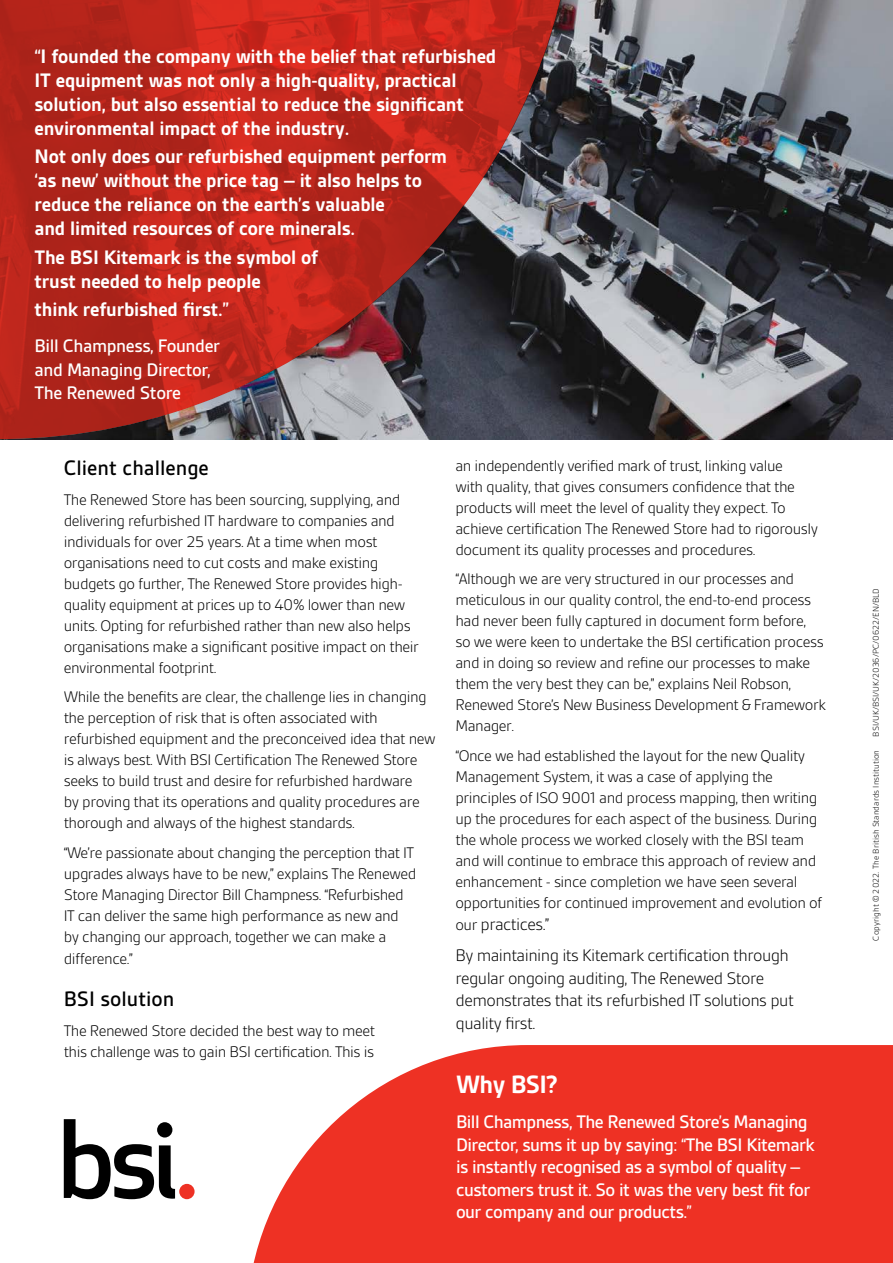
<style>
.page{position:relative;width:893px;height:1263px;background:#fff}
.page>*{position:absolute;margin:0;border:0;box-sizing:border-box;transform-origin:0 0}
.t1{font:700 27px "BSI Gesta";letter-spacing:-.03em;color:#fff}
.t2{font:500 22.5px "BSI Gesta";color:#000}
.t3{font:700 21px/24px "BSI Gesta";letter-spacing:-.01em;color:#fff}
.t4{font:500 19.5px/22.5px "BSI Gesta";letter-spacing:-.03em;color:#fff}
.t5{font:300 18px/22.5px "BSI Gesta";letter-spacing:-.03em;color:#000}
.t6{font:300 16.5px/21px "BSI Gesta";letter-spacing:-.03em;color:#000}
.t7{font:300 9px "BSI Gesta";color:#000}
.s1{font-size:16.5px}
</style>
<div class="page">
<svg style="left:253px;top:1045px;width:640px;height:218px;background:#ef473c"></svg>
<img style="left:577px;top:0;width:316px;height:439px">
<svg style="left:0;top:0;width:577px;height:439px;background:#a0322d"></svg>
<svg style="left:64px;top:1119px;width:111px;height:80px"></svg>
<div style="left:179px;top:1184px;width:16px;height:15px;background:#ee3124;border-radius:50%"></div>
<p class="t3" style="left:35px;top:44px;width:463px">“I founded the company with the belief that refurbished IT equipment was not only a high-quality, practical solution, but also essential to reduce the significant environmental impact of the industry.</p>
<p class="t3" style="left:35px;top:145px;width:414px">Not only does our refurbished equipment perform ‘as new’ without the price tag – it also helps to reduce the reliance on the earth’s valuable<br>and limited resources of core minerals.</p>
<p class="t3" style="left:35px;top:245px;width:285px">The BSI Kitemark is the symbol of trust needed to help people</p>
<p class="t3" style="left:35px;top:297px;width:196px">think refurbished first.”</p>
<p class="t4" style="left:35px;top:334px;width:187px;line-height:23.4px">Bill Champness, Founder and Managing Director,<br>The Renewed Store</p>
<h2 class="t2" style="left:64px;top:456px;width:147px">Client challenge</h2>
<p class="t6" style="left:64px;top:489px;width:357px">The Renewed Store has been sourcing, supplying, and delivering refurbished IT hardware to companies and individuals for over 25 years. At a time when most organisations need to cut costs and make existing budgets go further, The Renewed Store provides high&shy;quality equipment at prices up to 40% lower than new units. Opting for refurbished rather than new also helps organisations make a significant positive impact on their environmental footprint.</p>
<p class="t6" style="left:64px;top:686px;width:373px">While the benefits are clear, the challenge lies in changing the perception of risk that is often associated with refurbished equipment and the preconceived idea that new is always best. With BSI Certification The Renewed Store seeks to build trust and desire for refurbished hardware<br>by proving that its operations and quality procedures are thorough and always of the highest standards.</p>
<p class="t6" style="left:64px;top:842px;width:354px">“We’re passionate about changing the perception that IT upgrades always have to be new,” explains The Renewed Store Managing Director Bill Champness. “Refurbished IT can deliver the same high performance as new and by changing our approach, together we can make a</p>
<p class="t6" style="left:64px;top:948px;width:71px">difference.”</p>
<h2 class="t2" style="left:64px;top:987px;width:112px">BSI solution</h2>
<p class="t6" style="left:64px;top:1020px;width:313px">The Renewed Store decided the best way to meet this challenge was to gain BSI certification. This is</p>
<p class="t6" style="left:455px;top:455px;width:364px">an independently verified mark of trust, linking value<br>with quality, that gives consumers confidence that the products will meet the level of quality they expect. To achieve certification The Renewed Store had to rigorously document its quality processes and procedures.</p>
<p class="t6" style="left:455px;top:568px;width:372px">“Although we are very structured in our processes and meticulous in our quality control, the end-to-end process had never been fully captured in document form before,<br>so we were keen to undertake the BSI certification process and in doing so review and refine our processes to make them the very best they can be,” explains Neil Robson, Renewed Store’s New Business Development &amp; Framework Manager.</p>
<p class="t6" style="left:455px;top:745px;width:368px">“Once we had established the layout for the new Quality Management System, it was a case of applying the principles of ISO 9001 and process mapping, then writing up the procedures for each aspect of the business. During the whole process we worked closely with the BSI team and will continue to embrace this approach of review and enhancement - since completion we have seen several opportunities for continued improvement and evolution of</p>
<p class="t5" style="left:455px;top:909px;width:335px;line-height:31px"><span class="s1">our</span> practices.”<br>By maintaining its Kitemark certification through</p>
<p class="t5" style="left:455px;top:967px;width:340px">regular ongoing auditing, The Renewed Store demonstrates that its refurbished IT solutions put quality first.</p>
<h1 class="t1" style="left:456px;top:1070px;width:104px">Why BSI?</h1>
<p class="t4" style="left:456px;top:1111px;width:360px">Bill Champness, The Renewed Store’s Managing Director, sums it up by saying: “The BSI Kitemark is instantly recognised as a symbol of quality – customers trust it. So it was the very best fit for our company and our products.”</p>
<p class="t7" style="left:871px;top:737px;width:150px;rotate:-90deg">BSI/UK/BSI/UK/2036/PC/0622/EN/BLD</p>
<p class="t7" style="left:871px;top:940px;width:192px;rotate:-90deg">Copyright © 2022. The British Standards Institution</p>
</div>
